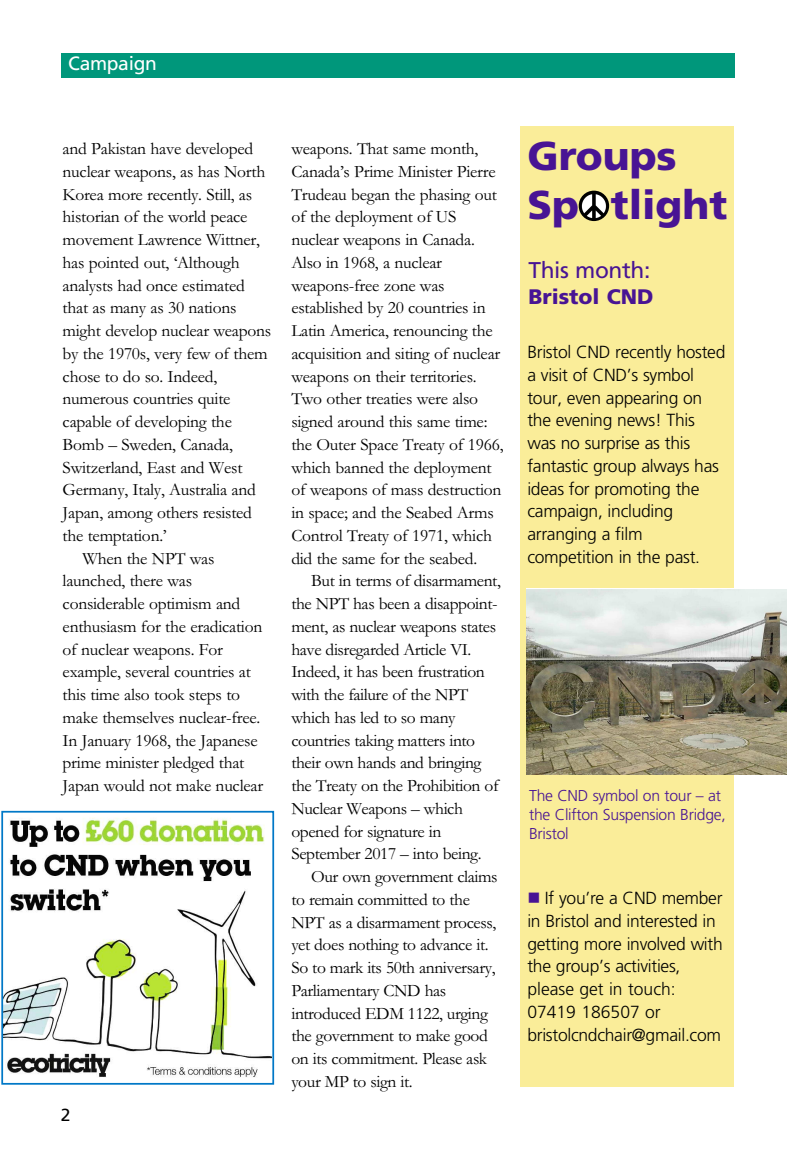
<style>
.page{position:relative;width:794px;height:1166px;background:#fff}
.page>*{position:absolute;margin:0;border:0;box-sizing:border-box;transform-origin:0 0}
.t1{font:900 40.25px/48.3px "Frutiger";color:#481494}
.t2{font:22.75px "Frutiger";letter-spacing:-.015em;color:#481494}
.t3{font:900 21px "Frutiger";color:#481494}
.t4{font:19.25px "Frutiger";letter-spacing:-.015em;color:#fff}
.t5{font:17.5px/22.8px "Garamond";letter-spacing:-.015em;color:#000}
.t6{font:300 17.5px/22.8px "Frutiger";letter-spacing:-.015em;color:#000}
.t7{font:17.5px "Frutiger";color:#000}
.t8{font:300 15.75px/18.9px "Frutiger";letter-spacing:-.015em;color:#481494}
.s1{color:#481494}
</style>
<div class="page">
<div style="left:62px;top:53px;width:673px;height:25px;background:#00977b"></div>
<div style="left:520px;top:127px;width:214px;height:959px;background:#faed99"></div>
<svg style="left:579px;top:191px;width:30px;height:30px"></svg>
<img style="left:4px;top:818px;width:267px;height:259px">
<div style="left:1px;top:811px;width:273px;height:273px;border:2px solid #0078c7"></div>
<img style="left:527px;top:590px;width:260px;height:185px">
<p class="t4" style="left:68px;top:56px;width:90px">Campaign</p>
<p class="t5" style="left:63px;top:137px;width:192px">and Pakistan have developed</p>
<p class="t5" style="left:63px;top:159px;width:204px">nuclear weapons, as has North</p>
<p class="t5" style="left:63px;top:182px;width:191px">Korea more recently. Still, as</p>
<p class="t5" style="left:63px;top:205px;width:186px">historian of the world peace</p>
<p class="t5" style="left:63px;top:228px;width:199px">movement Lawrence Wittner,</p>
<p class="t5" style="left:63px;top:250px;width:179px">has pointed out, ‘Although</p>
<p class="t5" style="left:63px;top:273px;width:184px">analysts had once estimated</p>
<p class="t5" style="left:63px;top:296px;width:175px">that as many as 30 nations</p>
<p class="t5" style="left:63px;top:319px;width:210px">might develop nuclear weapons</p>
<p class="t5" style="left:63px;top:341px;width:206px">by the 1970s, very few of them</p>
<p class="t5" style="left:63px;top:364px;width:156px">chose to do so. Indeed,</p>
<p class="t5" style="left:63px;top:387px;width:169px">numerous countries quite</p>
<p class="t5" style="left:63px;top:410px;width:171px">capable of developing the</p>
<p class="t5" style="left:63px;top:432px;width:172px">Bomb – Sweden, Canada,</p>
<p class="t5" style="left:63px;top:455px;width:181px">Switzerland, East and West</p>
<p class="t5" style="left:63px;top:478px;width:195px">Germany, Italy, Australia and</p>
<p class="t5" style="left:63px;top:501px;width:191px">Japan, among others resisted</p>
<p class="t5" style="left:63px;top:523px;width:106px">the temptation.’</p>
<p class="t5" style="left:82px;top:546px;width:133px">When the NPT was</p>
<p class="t5" style="left:63px;top:569px;width:131px">launched, there was</p>
<p class="t5" style="left:63px;top:592px;width:179px">considerable optimism and</p>
<p class="t5" style="left:63px;top:614px;width:201px">enthusiasm for the eradication</p>
<p class="t5" style="left:63px;top:637px;width:162px">of nuclear weapons. For</p>
<p class="t5" style="left:63px;top:660px;width:190px">example, several countries at</p>
<p class="t5" style="left:63px;top:683px;width:179px">this time also took steps to</p>
<p class="t5" style="left:63px;top:705px;width:199px">make themselves nuclear-free.</p>
<p class="t5" style="left:63px;top:728px;width:197px">In January 1968, the Japanese</p>
<p class="t5" style="left:63px;top:751px;width:183px">prime minister pledged that</p>
<p class="t5" style="left:63px;top:774px;width:202px">Japan would not make nuclear</p>
<p class="t7" style="left:61px;top:1108px;width:11px">2</p>
<p class="t5" style="left:291px;top:137px;width:214px">weapons. That same month,<br>Canada’s Prime Minister Pierre<br>Trudeau began the phasing out of the deployment of US nuclear weapons in Canada.<br>Also in 1968, a nuclear weapons-free zone was established by 20 countries in<br>Latin America, renouncing the acquisition and siting of nuclear weapons on their territories.<br>Two other treaties were also signed around this same time: the Outer Space Treaty of 1966, which banned the deployment of weapons of mass destruction in space; and the Seabed Arms<br>Control Treaty of 1971, which did the same for the seabed.</p>
<p class="t5" style="left:291px;top:569px;width:211px;text-indent:20px">But in terms of disarmament, the NPT has been a disappoint&shy;ment, as nuclear weapons states have disregarded Article VI.<br>Indeed, it has been frustration with the failure of the NPT which has led to so many countries taking matters into their own hands and bringing the Treaty on the Prohibition of<br>Nuclear Weapons – which opened for signature in<br>September 2017 – into being.</p>
<p class="t5" style="left:291px;top:865px;width:208px;text-indent:20px">Our own government claims to remain committed to the<br>NPT as a disarmament process, yet does nothing to advance it.<br>So to mark its 50th anniversary,<br>Parliamentary CND has introduced EDM 1122, urging the government to make good on its commitment. Please ask your MP to sign it.</p>
<h1 class="t1" style="left:527px;top:135px;width:201px">Groups<br>Spotlight</h1>
<h2 class="t2" style="left:528px;top:261px;width:123px">This month:</h2>
<p class="t3" style="left:528px;top:288px;width:126px">Bristol CND</p>
<p class="t6" style="left:527px;top:342px;width:200px">Bristol CND recently hosted a visit of CND’s symbol tour, even appearing on the evening news! This was no surprise as this fantastic group always has ideas for promoting the campaign, including arranging a film competition in the past.</p>
<p class="t8" style="left:529px;top:787px;width:198px">The CND symbol on tour – at the Clifton Suspension Bridge,<br>Bristol</p>
<p class="t6" style="left:527px;top:888px;width:197px"><span class="s1">■</span> If you’re a CND member in Bristol and interested in getting more involved with the group’s activities, please get in touch:<br>07419 186507 or bristolcndchair@gmail.com</p>
</div>
